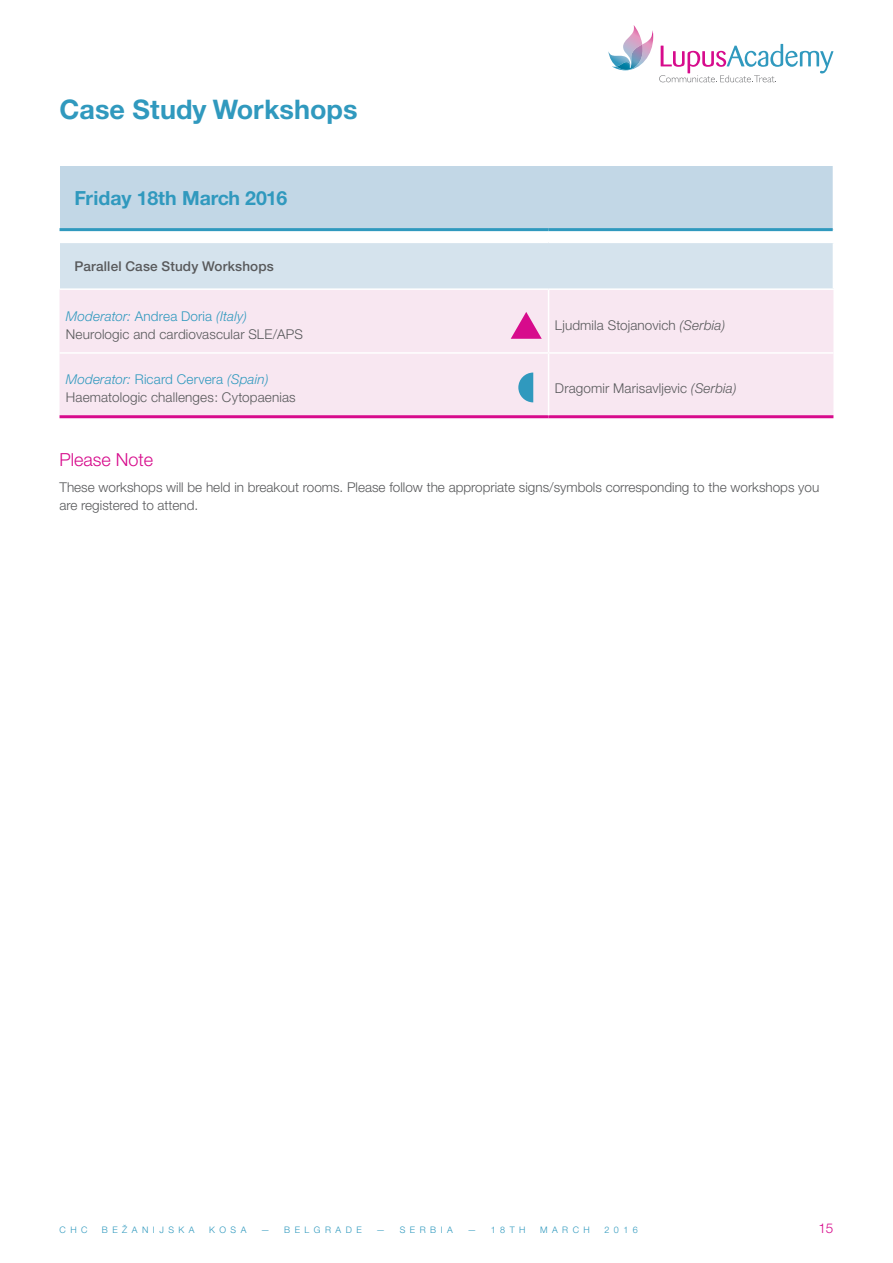
<style>
.page{position:relative;width:893px;height:1263px;background:#fff}
.page>*{position:absolute;margin:0;border:0;box-sizing:border-box;transform-origin:0 0}
.t1{font:700 27px "Helvetica Neue CE";color:#3099be}
.t2{font:700 19.5px "Helvetica Neue CE";color:#3099be}
.t3{font:300 18px "Helvetica Neue CE";color:#d70b8c}
.t4{font:300 13.5px/18px "Helvetica Neue CE";color:#58595b}
.t5{font:500 13.5px "Helvetica Neue CE";letter-spacing:.01em;color:#58595b}
.t6{font:300 13.5px "Helvetica Neue CE";color:#d70b8c}
.t7{font:300 9px "Helvetica Neue CE";letter-spacing:.5em;color:#3099be}
.s1{font-style:italic;color:#3099be}
.s2{color:#3099be}
.s3{font-style:italic}
</style>
<div class="page">
<svg style="left:608px;top:25px;width:45px;height:44px"></svg>
<img style="left:616px;top:44px;width:28px;height:26px">
<svg style="left:659px;top:44px;width:174px;height:38px"></svg>
<div style="left:60px;top:166px;width:773px;height:64px;background:#c2d7e6"></div>
<div style="left:60px;top:242px;width:773px;height:47px;background:#d5e3ed"></div>
<div style="left:60px;top:290px;width:773px;height:125px;background:#f8e7f1"></div>
<hr style="left:60px;top:415px;width:489px;height:3px;background:#d70b8c">
<hr style="left:549px;top:415px;width:284px;height:3px;background:#d70b8c">
<hr style="left:60px;top:242px;width:489px;height:1px;background:#fff">
<hr style="left:549px;top:242px;width:285px;height:1px;background:#fff">
<hr style="left:60px;top:288px;width:489px;height:2px;background:#fff">
<hr style="left:549px;top:288px;width:285px;height:2px;background:#fff">
<hr style="left:548px;top:290px;width:1px;height:62px;background:#fff">
<hr style="left:60px;top:352px;width:489px;height:2px;background:#fff">
<hr style="left:549px;top:352px;width:284px;height:2px;background:#fff">
<hr style="left:548px;top:354px;width:1px;height:61px;background:#fff">
<hr style="left:60px;top:228px;width:489px;height:3px;background:#3099be">
<hr style="left:549px;top:228px;width:284px;height:3px;background:#3099be">
<svg style="left:511px;top:312px;width:31px;height:27px"></svg>
<svg style="left:518px;top:373px;width:15px;height:29px"></svg>
<h1 class="t1" style="left:60px;top:93px;width:300px">Case Study Workshops</h1>
<h2 class="t2" style="left:74px;top:186px;width:215px">Friday 18th March 2016</h2>
<p class="t5" style="left:74px;top:258px;width:201px">Parallel Case Study Workshops</p>
<p class="t4" style="left:66px;top:307px;width:227px"><span class="s1">Moderator:</span> <span class="s2">Andrea Doria</span> <span class="s1">(Italy)<br></span>Neurologic and cardiovascular SLE/APS</p>
<p class="t4" style="left:555px;top:316px;width:172px">Ljudmila Stojanovich <span class="s3">(Serbia)</span></p>
<p class="t4" style="left:66px;top:371px;width:231px"><span class="s1">Moderator:</span> <span class="s2">Ricard Cervera</span> <span class="s1">(Spain)<br></span>Haematologic challenges: Cytopaenias</p>
<p class="t4" style="left:555px;top:380px;width:183px">Dragomir Marisavljevic <span class="s3">(Serbia)</span></p>
<h3 class="t3" style="left:60px;top:448px;width:95px">Please Note</h3>
<p class="t4" style="left:60px;top:478px;width:761px">These workshops will be held in breakout rooms. Please follow the appropriate signs/symbols corresponding to the workshops you are registered to attend.</p>
<p class="t7" style="left:60px;top:1224px;width:30px">CHC</p>
<p class="t7" style="left:102px;top:1224px;width:94px">Bežanijska</p>
<p class="t7" style="left:209px;top:1224px;width:39px">Kosa</p>
<p class="t7" style="left:261px;top:1224px;width:102px">— Belgrade</p>
<p class="t7" style="left:376px;top:1224px;width:78px">— Serbia</p>
<p class="t7" style="left:467px;top:1224px;width:58px">— 18th</p>
<p class="t7" style="left:540px;top:1224px;width:42px">March</p>
<p class="t7" style="left:604px;top:1224px;width:35px">2016</p>
<p class="t6" style="left:818px;top:1220px;width:17px">15</p>
</div>
